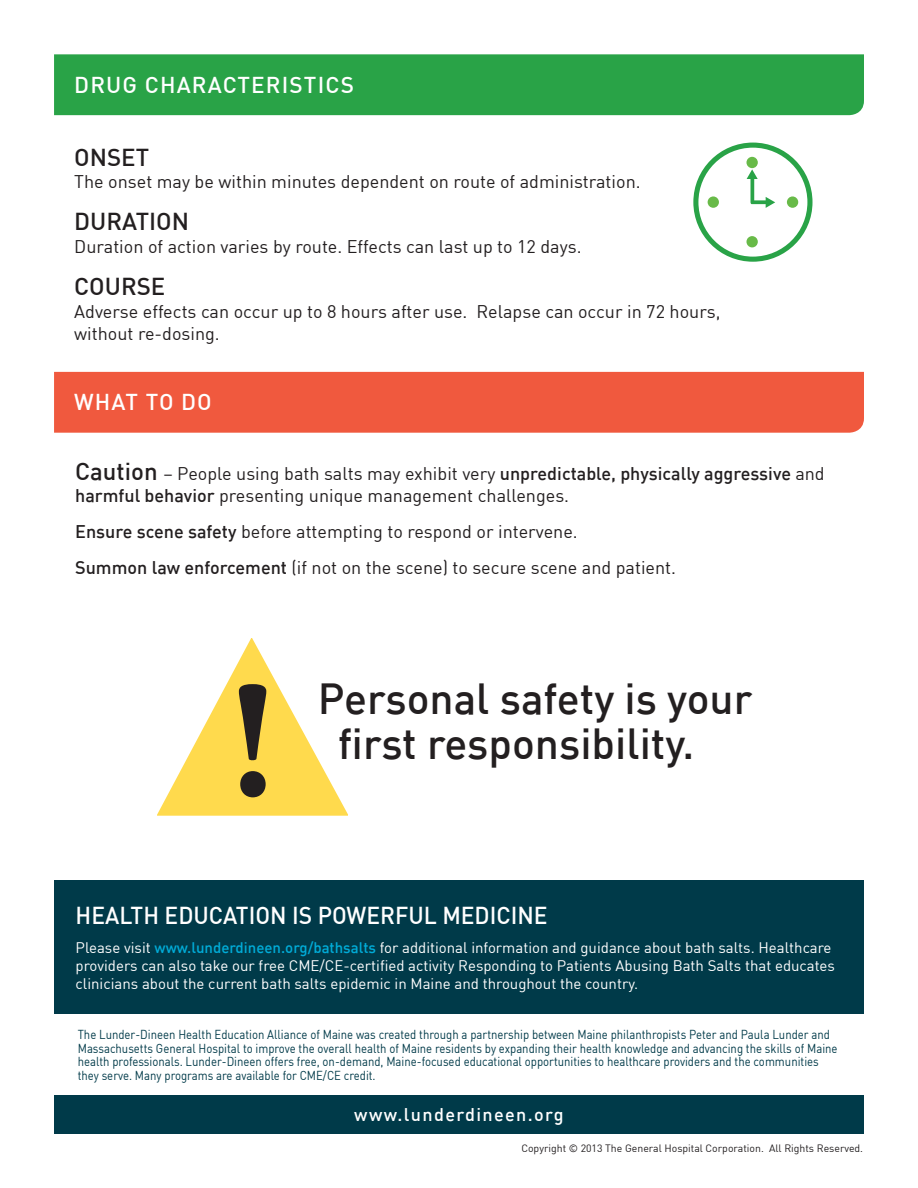
<style>
.page{position:relative;width:918px;height:1188px;background:#fff}
.page>*{position:absolute;margin:0;border:0;box-sizing:border-box;transform-origin:0 0}
.t1{font:500 42.6px/45.2px "DIN";color:#231f20}
.t2{font:500 24px "DIN";color:#fff;scale:.95 1}
.t3{font:500 24px "DIN";color:#231f20}
.t4{font:500 22.5px "DIN";letter-spacing:.05em;color:#fff}
.t5{font:18px/22.5px "DIN";color:#231f20}
.t6{font:500 18px "DIN";letter-spacing:.075em;color:#fff}
.t7{font:15px/18px "DIN";color:#fff}
.t8{font:12.75px/13.5px "DIN";color:#003a49;scale:.89 1}
.t9{font:10.5px "DIN";color:#231f20}
.s1{font-weight:500;font-size:24px}
.s2{font-weight:500}
.s3{font-weight:500;color:#00acd8}
</style>
<div class="page">
<div style="left:54px;top:880px;width:810px;height:134px;background:#003a49"></div>
<div style="left:54px;top:1095px;width:810px;height:39px;background:#003a49"></div>
<div style="left:54px;top:54px;width:810px;height:61px;background:#29a347"></div>
<div style="left:693px;top:143px;width:120px;height:119px;border:5px solid #29a347;border-radius:50%"></div>
<div style="left:746px;top:157px;width:12px;height:11px;background:#68ba48;border-radius:50%"></div>
<div style="left:746px;top:236px;width:12px;height:11px;background:#68ba48;border-radius:50%"></div>
<div style="left:708px;top:196px;width:11px;height:12px;background:#68ba48;border-radius:50%"></div>
<div style="left:787px;top:196px;width:11px;height:12px;background:#68ba48;border-radius:50%"></div>
<svg style="left:747px;top:169px;width:28px;height:39px"></svg>
<svg style="left:157px;top:638px;width:191px;height:178px"></svg>
<div style="left:54px;top:372px;width:810px;height:61px;background:#f0593e"></div>
<p class="t4" style="left:74px;top:70px;width:281px">DRUG CHARACTERISTICS</p>
<p class="t3" style="left:74px;top:142px;width:76px">ONSET</p>
<p class="t5" style="left:74px;top:170px;width:568px">The onset may be within minutes dependent on route of administration.</p>
<p class="t3" style="left:74px;top:206px;width:116px">DURATION</p>
<p class="t5" style="left:74px;top:235px;width:509px">Duration of action varies by route. Effects can last up to 12 days.</p>
<p class="t3" style="left:74px;top:271px;width:93px">COURSE</p>
<p class="t5" style="left:74px;top:300px;width:648px">Adverse effects can occur up to 8 hours after use. Relapse can occur in 72 hours, without re-dosing.</p>
<p class="t4" style="left:74px;top:388px;width:139px">WHAT TO DO</p>
<p class="t5" style="left:75px;top:462px;width:751px"><span class="s1">Caution</span> – People using bath salts may exhibit very <span class="s2">unpredictable, physically aggressive</span> and <span class="s2">harmful behavior</span> presenting unique management challenges.</p>
<p class="t5" style="left:75px;top:520px;width:504px"><span class="s2">Ensure scene safety</span> before attempting to respond or intervene.</p>
<p class="t5" style="left:75px;top:556px;width:602px"><span class="s2">Summon law enforcement</span> (if not on the scene) to secure scene and patient.</p>
<p class="t1" style="left:338px;top:674px;width:416px;text-indent:-20px">Personal safety is your first responsibility.</p>
<p class="t2" style="left:76px;top:900px;width:498px">HEALTH EDUCATION IS POWERFUL MEDICINE</p>
<p class="t7" style="left:76px;top:938px;width:761px">Please visit <span class="s3">www.lunderdineen.org/bathsalts</span> for additional information and guidance about bath salts. Healthcare providers can also take our free CME/CE-certified activity Responding to Patients Abusing Bath Salts that educates clinicians about the current bath salts epidemic in Maine and throughout the country.</p>
<p class="t8" style="left:78px;top:1028px;width:855px">The Lunder-Dineen Health Education Alliance of Maine was created through a partnership between Maine philanthropists Peter and Paula Lunder and Massachusetts General Hospital to improve the overall health of Maine residents by expanding their health knowledge and advancing the skills of Maine health professionals. Lunder-Dineen offers free, on-demand, Maine-focused educational opportunities to healthcare providers and the communities they serve. Many programs are available for CME/CE credit.</p>
<p class="t6" style="left:354px;top:1103px;width:211px">www.lunderdineen.org</p>
<p class="t9" style="left:521px;top:1142px;width:343px">Copyright © 2013 The General Hospital Corporation. All Rights Reserved.</p>
</div>
